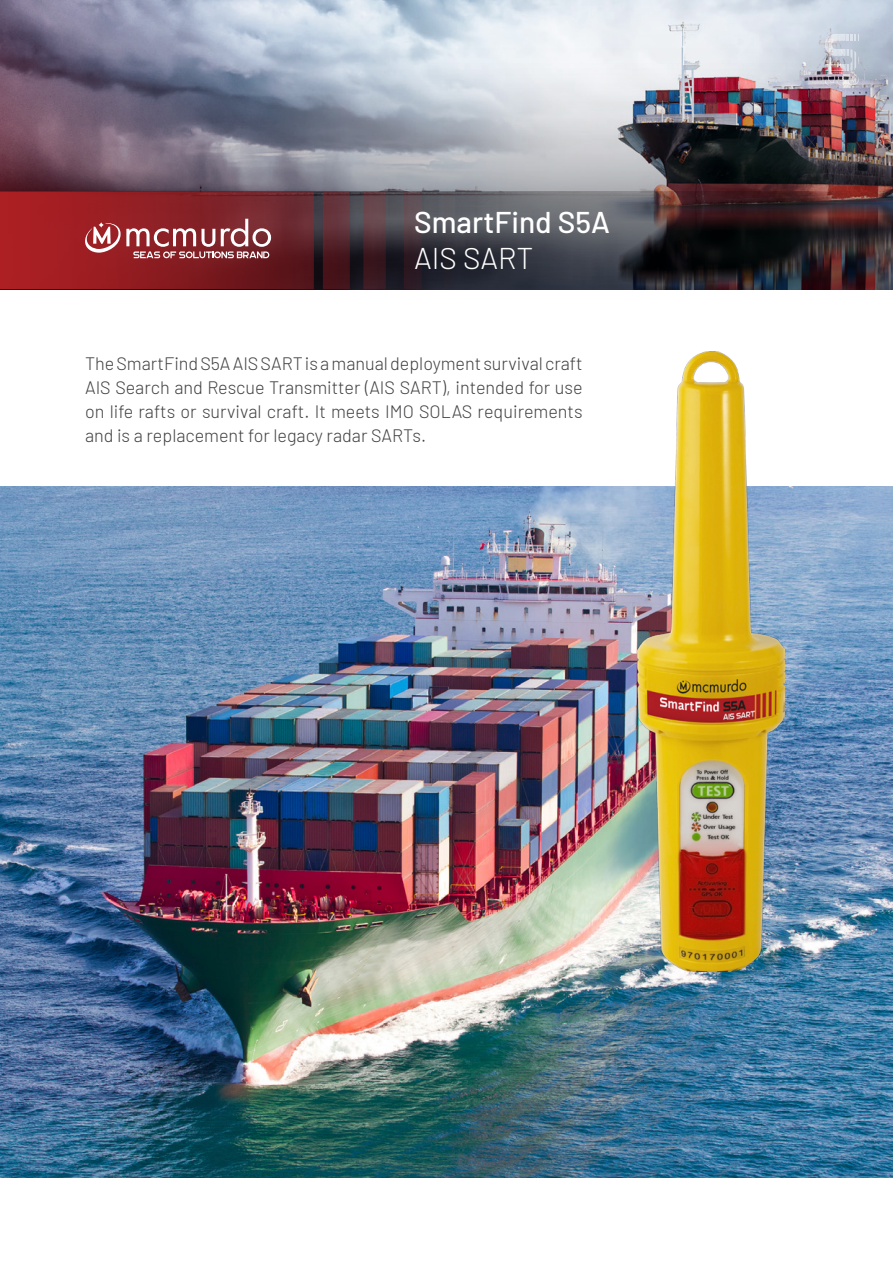
<style>
.page{position:relative;width:893px;height:1263px;background:#fff}
.page>*{position:absolute;margin:0;border:0;box-sizing:border-box;transform-origin:0 0}
.t1{font:500 30px "Barlow";color:#fff}
.t2{font:300 30px "Barlow";color:#fff}
.t3{font:300 18px/24px "Barlow";color:#414042;text-align:justify}
</style>
<div class="page">
<svg style="left:0;top:0;width:893px;height:49px;background:#c4cbd9"></svg>
<img style="left:0;top:49px;width:893px;height:142px">
<svg style="left:453px;top:191px;width:440px;height:98px;background:#3b343a"></svg>
<svg style="left:825px;top:34px;width:34px;height:51px;background:#c2bfc8"></svg>
<svg style="left:0;top:191px;width:453px;height:98px;background:#782d33"></svg>
<img style="left:0;top:487px;width:893px;height:691px">
<img style="left:638px;top:352px;width:146px;height:620px">
<h1 class="t1" style="left:414px;top:200px;width:197px">SmartFind S5A</h1>
<h1 class="t2" style="left:414px;top:236px;width:121px">AIS SART</h1>
<p class="t3" style="left:85px;top:350px;width:499px">The SmartFind S5A AIS SART is a manual deployment survival craft AIS Search and Rescue Transmitter (AIS SART), intended for use on life rafts or survival craft. It meets IMO SOLAS requirements and is a replacement for legacy radar SARTs.</p>
</div>
